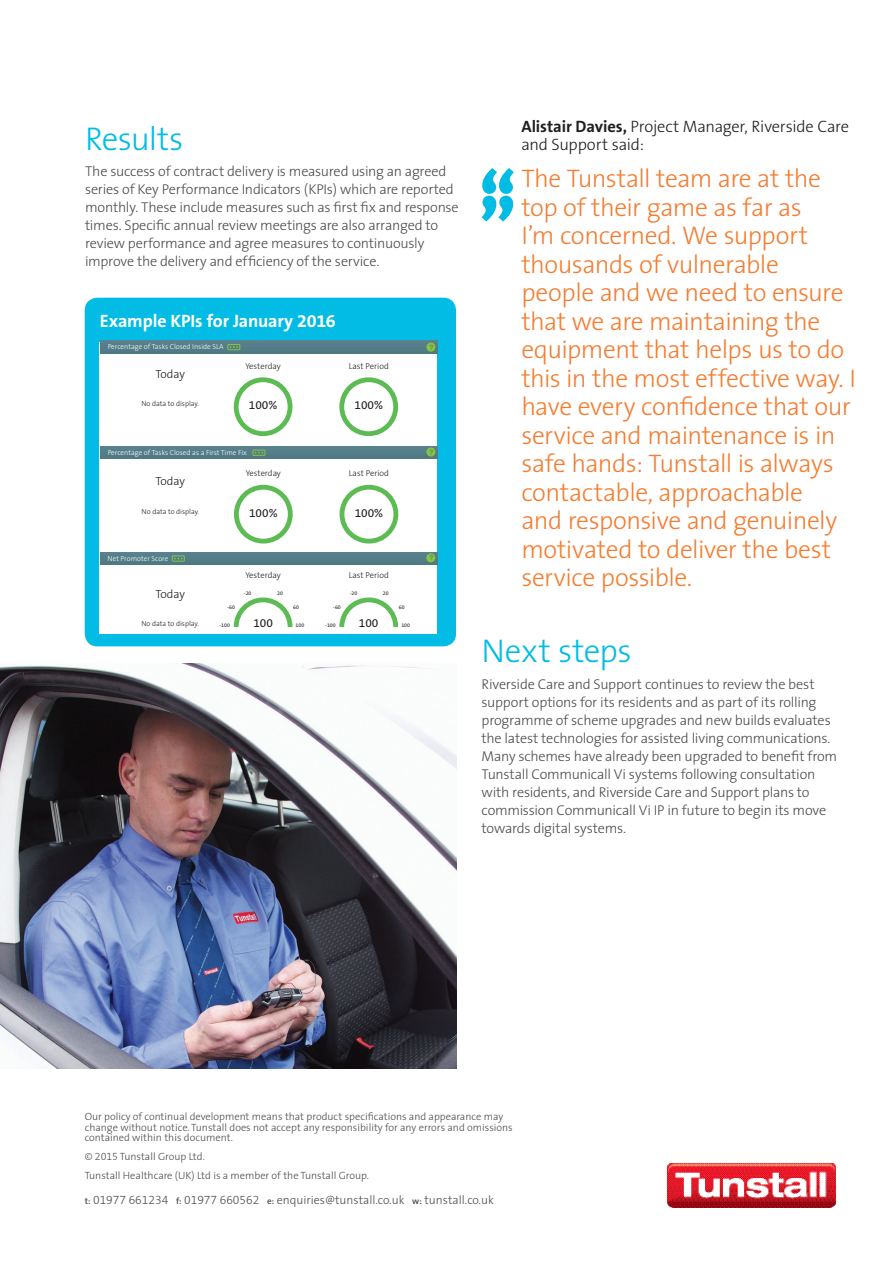
<style>
.page{position:relative;width:893px;height:1263px;background:#fff}
.page>*{position:absolute;margin:0;border:0;box-sizing:border-box;transform-origin:0 0}
._03_Main_Headings_Li{font:300 33px "The Sans";letter-spacing:-.015em;color:#02bce5}
._01_Quote_Large_Whit{font:300 25.5px/28.5px "The Sans";letter-spacing:-.02em;color:#f47d31}
._01_Quote_Large_Whit-2{font:700 18px "The Sans B W7";letter-spacing:-.01em;color:#fff}
._02_Quote_Author_BOL{font:300 16.5px/18px "The Sans B W3";letter-spacing:-.015em;color:#231f20}
._04_Intro_Pink{font:300 14.25px/18px "The Sans";letter-spacing:-.015em;color:#4b4c4d}
.t1{font:300 12px "The Sans";color:#4b4c4d}
.t2{font:11.85px "The Sans B W5 Plain";color:#231f20}
.t3{font:300 11.85px "The Sans B W3";letter-spacing:-.01em;color:#231f20}
.t4{font:300 10.5px/10.5px "The Sans";color:#4b4c4d}
.t5{font:300 8.55px "The Sans B W3";color:#231f20}
.t6{font:300 7.2px "The Sans B W3";color:#fff}
.t7{font:300 7.2px "The Sans B W3";color:#231f20}
.t8{font:7.2px "Helvetica";color:#4e7881}
.t9{font:5.25px "The Sans B W5 Plain";color:#231f20}
.s1{font-family:"The Sans B W7";font-weight:700}
.s2{font-family:"The Sans Light Expert";font-weight:400}
.s3{font-weight:600;font-size:9px}
</style>
<div class="page">
<img style="left:667px;top:1163px;width:168px;height:45px">
<div style="left:85px;top:298px;width:371px;height:348px;background:#02bce5;border-radius:13px"></div>
<svg style="left:481px;top:168px;width:33px;height:53px"></svg>
<img style="left:0;top:663px;width:456px;height:405px">
<div style="left:100px;top:342px;width:337px;height:291px;background:#fff"></div>
<div style="left:100px;top:341px;width:338px;height:12px;background:#547e88"></div>
<div style="left:100px;top:446px;width:338px;height:13px;background:#547e89"></div>
<div style="left:100px;top:552px;width:338px;height:13px;background:#537d88"></div>
<div style="left:426px;top:343px;width:9px;height:9px;background:#84c440;border-radius:50%"></div>
<div style="left:227px;top:344px;width:13px;height:6px;border:1px solid #89c53f"></div>
<div style="left:234px;top:377px;width:58px;height:59px;background:#5cbb53;border-radius:50%"></div>
<svg style="left:339px;top:377px;width:59px;height:59px"></svg>
<div style="left:239px;top:382px;width:49px;height:49px;background:#fff;border-radius:50%"></div>
<div style="left:344px;top:382px;width:49px;height:49px;background:#fff;border-radius:50%"></div>
<div style="left:426px;top:447px;width:9px;height:9px;background:#84c440;border-radius:50%"></div>
<div style="left:253px;top:450px;width:12px;height:6px;border:1px solid #89c53f"></div>
<div style="left:234px;top:485px;width:59px;height:58px;background:#5cbb53;border-radius:50%"></div>
<div style="left:340px;top:485px;width:58px;height:58px;background:#5cbb53;border-radius:50%"></div>
<div style="left:239px;top:490px;width:49px;height:49px;background:#fff;border-radius:50%"></div>
<div style="left:344px;top:490px;width:49px;height:49px;background:#fff;border-radius:50%"></div>
<div style="left:426px;top:553px;width:9px;height:9px;background:#84c440;border-radius:50%"></div>
<div style="left:172px;top:556px;width:13px;height:5px;border:1px solid #89c53f"></div>
<svg style="left:234px;top:597px;width:58px;height:30px"></svg>
<svg style="left:339px;top:597px;width:59px;height:30px"></svg>
<p class="_03_Main_Headings_Li" style="left:85px;top:111px;width:100px">Results</p>
<p class="_04_Intro_Pink" style="left:85px;top:162px;width:375px">The success of contract delivery is measured using an agreed series of Key Performance Indicators (KPIs) which are reported monthly. These include measures such as first fix and response times. Specific annual review meetings are also arranged to review performance and agree measures to continuously improve the delivery and efficiency of the service.</p>
<p class="_01_Quote_Large_Whit-2" style="left:100px;top:309px;width:237px">Example KPIs for January 2016</p>
<p class="t6" style="left:108px;top:342px;width:118px">Percentage of Tasks Closed Inside SLA</p>
<p class="t8" style="left:429px;top:341px;width:6px">?</p>
<p class="t3" style="left:155px;top:366px;width:31px">Today</p>
<p class="t7" style="left:141px;top:399px;width:59px">No data to display.</p>
<p class="t2" style="left:249px;top:398px;width:30px">100%</p>
<p class="t2" style="left:354px;top:398px;width:30px">100%</p>
<p class="t5" style="left:245px;top:360px;width:37px">Yesterday</p>
<p class="t5" style="left:349px;top:360px;width:42px">Last Period</p>
<p class="t6" style="left:108px;top:448px;width:141px">Percentage of Tasks Closed as a First Time Fix</p>
<p class="t8" style="left:429px;top:446px;width:6px">?</p>
<p class="t3" style="left:156px;top:474px;width:31px">Today</p>
<p class="t7" style="left:142px;top:506px;width:59px">No data to display.</p>
<p class="t2" style="left:249px;top:505px;width:30px">100%</p>
<p class="t2" style="left:355px;top:505px;width:30px">100%</p>
<p class="t5" style="left:246px;top:468px;width:37px">Yesterday</p>
<p class="t5" style="left:349px;top:468px;width:42px">Last Period</p>
<p class="t6" style="left:108px;top:554px;width:62px">Net Promoter Score</p>
<p class="t8" style="left:429px;top:552px;width:6px">?</p>
<p class="t3" style="left:155px;top:586px;width:31px">Today</p>
<p class="t7" style="left:141px;top:619px;width:59px">No data to display.</p>
<p class="t5" style="left:245px;top:569px;width:37px">Yesterday</p>
<p class="t5" style="left:349px;top:569px;width:42px">Last Period</p>
<p class="t9" style="left:350px;top:590px;width:9px">-20</p>
<p class="t9" style="left:383px;top:590px;width:7px">20</p>
<p class="t9" style="left:244px;top:590px;width:9px">-20</p>
<p class="t9" style="left:277px;top:590px;width:7px">20</p>
<p class="t9" style="left:399px;top:604px;width:7px">60</p>
<p class="t9" style="left:401px;top:622px;width:10px">100</p>
<p class="t9" style="left:333px;top:604px;width:9px">-60</p>
<p class="t9" style="left:293px;top:604px;width:7px">60</p>
<p class="t9" style="left:296px;top:622px;width:10px">100</p>
<p class="t9" style="left:325px;top:622px;width:12px">-100</p>
<p class="t9" style="left:228px;top:604px;width:9px">-60</p>
<p class="t9" style="left:219px;top:622px;width:12px">-100</p>
<p class="t2" style="left:253px;top:615px;width:21px">100</p>
<p class="t2" style="left:359px;top:615px;width:21px">100</p>
<p class="_02_Quote_Author_BOL" style="left:521px;top:118px;width:329px"><span class="s1">Alistair Davies,</span> Project Manager, Riverside Care and Support said:</p>
<p class="_01_Quote_Large_Whit" style="left:521px;top:164px;width:336px">The Tunstall team are at the top of their game as far as<br>I’m concerned. We support thousands of vulnerable people and we need to ensure that we are maintaining the equipment that helps us to do this in the most effective way. I have every confidence that our service and maintenance is in safe hands: Tunstall is always contactable, approachable<br>and responsive and genuinely motivated to deliver the best service possible.</p>
<p class="_03_Main_Headings_Li" style="left:482px;top:624px;width:152px">Next steps</p>
<p class="_04_Intro_Pink" style="left:482px;top:674px;width:357px">Riverside Care and Support continues to review the best support options for its residents and as part of its rolling programme of scheme upgrades and new builds evaluates the latest technologies for assisted living communications.<br>Many schemes have already been upgraded to benefit from Tunstall Communicall Vi systems following consultation with residents, and Riverside Care and Support plans to commission Communicall Vi IP in future to begin its move towards digital systems.</p>
<p class="t4" style="left:85px;top:1111px;width:430px">Our policy of continual development means that product specifications and appearance may change without notice. Tunstall does not accept any responsibility for any errors and omissions contained within this document.</p>
<p class="t4" style="left:85px;top:1151px;width:122px">© <span class="s2">2015</span> Tunstall Group Ltd.</p>
<p class="t4" style="left:85px;top:1170px;width:286px">Tunstall Healthcare (UK) Ltd is a member of the Tunstall Group.</p>
<p class="t1" style="left:85px;top:1190px;width:411px"><span class="s3">t:</span> <span class="s2">01977 661234</span> <span class="s3">f:</span> <span class="s2">01977 660562</span> <span class="s3">e:</span> enquiries@tunstall.co.uk <span class="s3">w:</span> tunstall.co.uk</p>
</div>
